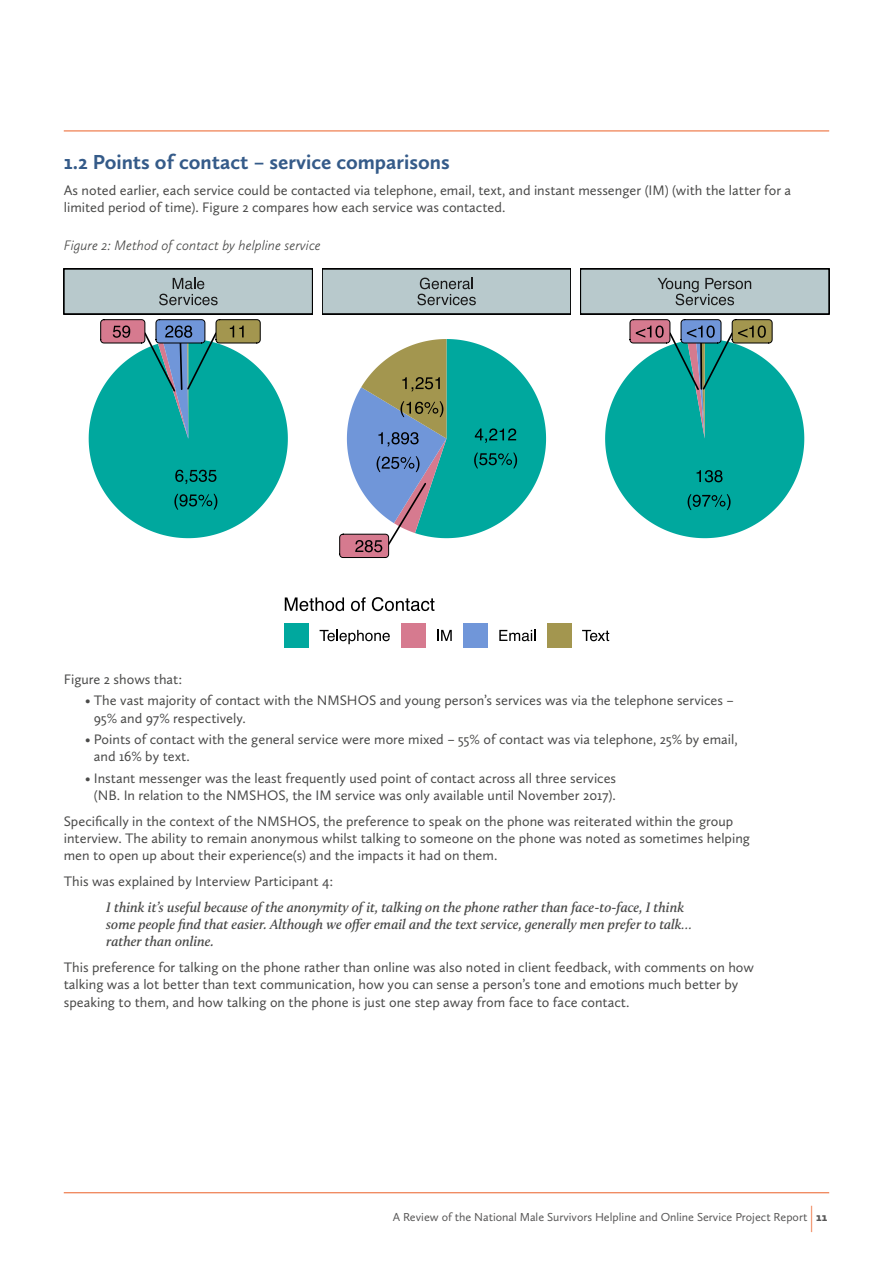
<style>
.page{position:relative;width:893px;height:1263px;background:#fff}
.page>*{position:absolute;margin:0;border:0;box-sizing:border-box;transform-origin:0 0}
.t1{font:300 27px "Calluna Sans";color:#eb6027;scale:.5 1}
.t2{font:700 21px "Calluna Sans";color:#355b89}
.t3{font:14.25px/17.2px "Calluna Sans";color:#4a4a49}
.t4{font:italic 600 14.25px/17.2px "Calluna";color:#4a4a49}
.t5{font:italic 300 14.25px "Calluna Sans";color:#4a4a49}
.t6{font:12px "Calluna Sans";color:#585757}
.t7{font:900 12px "Calluna Sans";color:#585757}
</style>
<div class="page">
<hr style="left:64px;top:1192px;width:765px;height:1px;background:#eb6027">
<hr style="left:64px;top:131px;width:765px;height:1px;background:#eb6027">
<svg style="left:89px;top:319px;width:199px;height:219px"></svg>
<svg style="left:339px;top:339px;width:207px;height:219px"></svg>
<svg style="left:605px;top:319px;width:199px;height:219px"></svg>
<div style="left:64px;top:269px;width:249px;height:45px;background:#b8c9cc"></div>
<div style="left:64px;top:269px;width:249px;height:45px;border:2px solid #000"></div>
<svg style="left:159px;top:278px;width:59px;height:27px"></svg>
<div style="left:322px;top:269px;width:249px;height:45px;background:#b8c9cc"></div>
<div style="left:322px;top:269px;width:249px;height:45px;border:2px solid #000"></div>
<svg style="left:417px;top:278px;width:59px;height:27px"></svg>
<div style="left:580px;top:269px;width:249px;height:45px;background:#b8c9cc"></div>
<div style="left:580px;top:269px;width:249px;height:45px;border:2px solid #000"></div>
<svg style="left:657px;top:278px;width:94px;height:27px"></svg>
<svg style="left:285px;top:597px;width:59px;height:14px"></svg>
<svg style="left:351px;top:597px;width:15px;height:14px"></svg>
<svg style="left:372px;top:597px;width:62px;height:14px"></svg>
<div style="left:284px;top:623px;width:25px;height:25px;background:#00a89e"></div>
<div style="left:401px;top:623px;width:24px;height:25px;background:#d67a8f"></div>
<div style="left:463px;top:623px;width:25px;height:25px;background:#7096d9"></div>
<div style="left:547px;top:623px;width:24px;height:25px;background:#a3964f"></div>
<svg style="left:320px;top:630px;width:70px;height:14px"></svg>
<svg style="left:437px;top:630px;width:15px;height:11px"></svg>
<svg style="left:499px;top:630px;width:37px;height:11px"></svg>
<svg style="left:582px;top:630px;width:27px;height:11px"></svg>
<h2 class="t2" style="left:64px;top:149px;width:387px">1.2 Points of contact – service comparisons</h2>
<p class="t3" style="left:64px;top:181px;width:729px">As noted earlier, each service could be contacted via telephone, email, text, and instant messenger (IM) (with the latter for a limited period of time). Figure 2 compares how each service was contacted.</p>
<p class="t5" style="left:64px;top:237px;width:259px">Figure 2: Method of contact by helpline service</p>
<p class="t3" style="left:64px;top:670px;width:120px">Figure 2 shows that:</p>
<p class="t3" style="left:94px;top:692px;width:641px;text-indent:-9px">• The vast majority of contact with the NMSHOS and young person’s services was via the telephone services –<br>95% and 97% respectively.</p>
<p class="t3" style="left:94px;top:730px;width:645px;text-indent:-9px">• Points of contact with the general service were more mixed – 55% of contact was via telephone, 25% by email, and 16% by text.</p>
<p class="t3" style="left:85px;top:769px;width:533px;text-align:center">• Instant messenger was the least frequently used point of contact across all three services (NB. In relation to the NMSHOS, the IM service was only available until November 2017).</p>
<p class="t3" style="left:64px;top:812px;width:688px">Specifically in the context of the NMSHOS, the preference to speak on the phone was reiterated within the group interview. The ability to remain anonymous whilst talking to someone on the phone was noted as sometimes helping men to open up about their experience(s) and the impacts it had on them.</p>
<p class="t3" style="left:64px;top:872px;width:271px">This was explained by Interview Participant 4:</p>
<p class="t4" style="left:106px;top:898px;width:587px">I think it’s useful because of the anonymity of it, talking on the phone rather than face-to-face, I think some people find that easier. Although we offer email and the text service, generally men prefer to talk… rather than online.</p>
<p class="t3" style="left:64px;top:958px;width:692px">This preference for talking on the phone rather than online was also noted in client feedback, with comments on how talking was a lot better than text communication, how you can sense a person’s tone and emotions much better by speaking to them, and how talking on the phone is just one step away from face to face contact.</p>
<p class="t6" style="left:393px;top:1210px;width:416px">A Review of the National Male Survivors Helpline and Online Service Project Report</p>
<h1 class="t1" style="left:810px;top:1201px;width:8px">|</h1>
<p class="t7" style="left:816px;top:1210px;width:13px">11</p>
</div>
